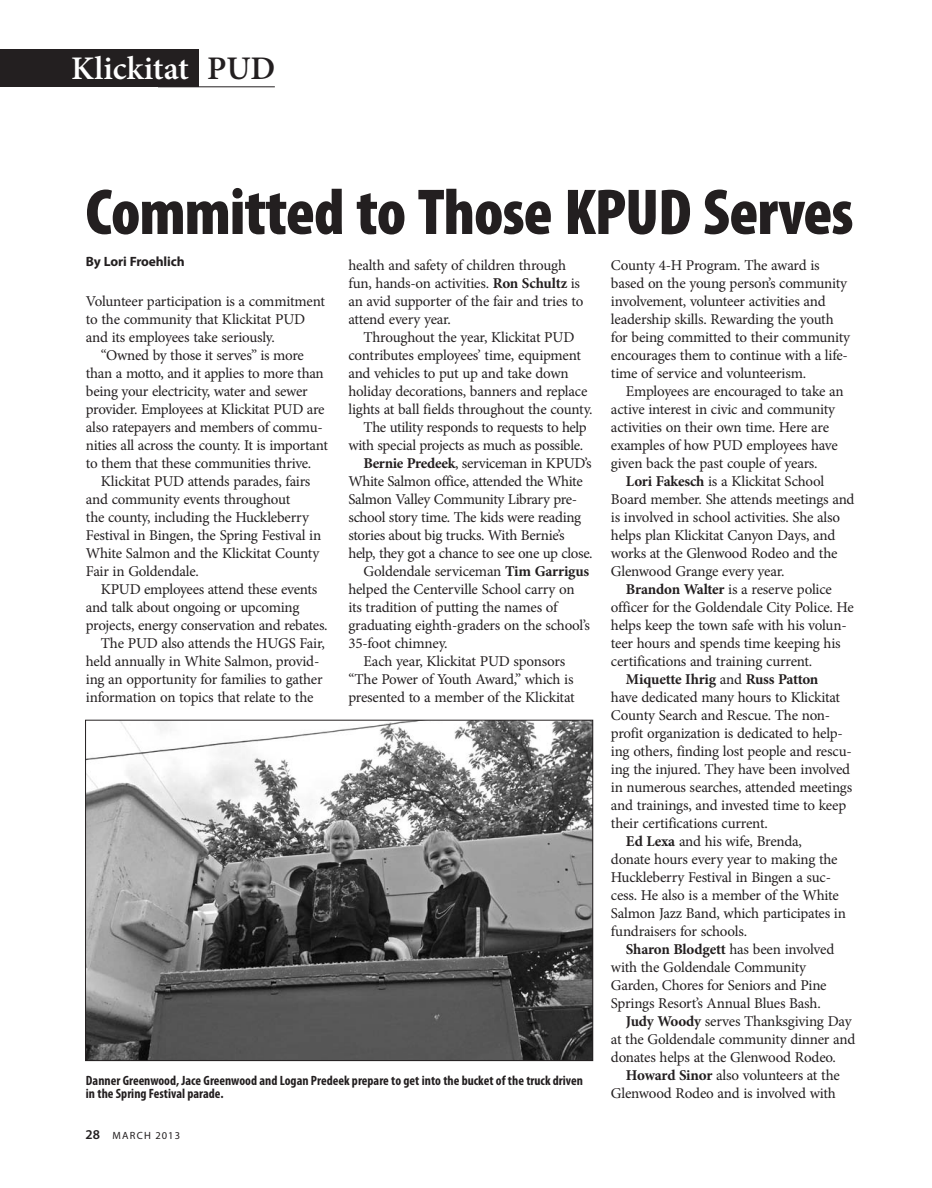
<style>
.page{position:relative;width:932px;height:1188px;background:#fff}
.page>*{position:absolute;margin:0;border:0;box-sizing:border-box;transform-origin:0 0}
.t1{font:900 condensed 65.4px "Myriad Pro";letter-spacing:-.015em;color:#231f20}
.t2{font:600 33px "Minion Pro";color:#fff}
.t3{font:15px/18px "Minion Pro";letter-spacing:-.02em;color:#231f20}
.t4{font:700 15px "Minion Pro";letter-spacing:-.015em;color:#231f20}
.t5{font:700 condensed 13.5px/13.5px "Myriad Pro";color:#231f20}
.t6{font:700 13.5px "Myriad Pro";letter-spacing:-.01em;color:#231f20}
.t7{font:10.5px "Myriad Pro";letter-spacing:.11em;color:#231f20}
.s1{color:#231f20}
.s2{font-weight:700}
.s3{font-weight:400}
.s4{font-weight:600;font-size:13.5px}
</style>
<div class="page">
<img style="left:87px;top:722px;width:504px;height:337px">
<div style="left:0;top:49px;width:198px;height:38px;background:#231f20"></div>
<hr style="left:158px;top:86px;width:117px;height:1px;background:#231f20">
<h2 class="t2" style="left:71px;top:46px;width:206px">Klickitat <span class="s1">PUD</span></h2>
<h1 class="t1" style="left:86px;top:170px;width:769px">Committed to Those KPUD Serves</h1>
<p class="t6" style="left:86px;top:253px;width:100px">By Lori Froehlich</p>
<p class="t3" style="left:86px;top:292px;width:240px">Volunteer participation is a commitment to the community that Klickitat PUD and its employees take seriously.</p>
<p class="t3" style="left:86px;top:346px;width:243px;text-indent:15px">“Owned by those it serves” is more than a motto, and it applies to more than being your electricity, water and sewer provider. Employees at Klickitat PUD are also ratepayers and members of commu&shy;nities all across the county. It is important to them that these communities thrive.</p>
<p class="t3" style="left:86px;top:472px;width:237px;text-indent:15px">Klickitat PUD attends parades, fairs and community events throughout<br>the county, including the Huckleberry Festival in Bingen, the Spring Festival in White Salmon and the Klickitat County Fair in Goldendale.</p>
<p class="t3" style="left:101px;top:580px;width:218px">KPUD employees attend these events</p>
<p class="t3" style="left:86px;top:598px;width:215px">and talk about ongoing or upcoming</p>
<p class="t3" style="left:86px;top:616px;width:243px">projects, energy conservation and rebates.</p>
<p class="t3" style="left:101px;top:634px;width:225px">The PUD also attends the HUGS Fair,</p>
<p class="t3" style="left:86px;top:652px;width:235px">held annually in White Salmon, provid-</p>
<p class="t3" style="left:86px;top:670px;width:238px">ing an opportunity for families to gather</p>
<p class="t3" style="left:86px;top:688px;width:229px">information on topics that relate to the</p>
<p class="t3" style="left:348px;top:256px;width:236px">health and safety of children through fun, hands-on activities. <span class="s2">Ron Schultz</span> is an avid supporter of the fair and tries to attend every year.</p>
<p class="t3" style="left:363px;top:328px;width:212px">Throughout the year, Klickitat PUD</p>
<p class="t3" style="left:348px;top:346px;width:234px">contributes employees’ time, equipment</p>
<p class="t3" style="left:348px;top:364px;width:222px">and vehicles to put up and take down</p>
<p class="t3" style="left:348px;top:382px;width:240px">holiday decorations, banners and replace</p>
<p class="t3" style="left:348px;top:400px;width:246px">lights at ball fields throughout the county.</p>
<p class="t3" style="left:363px;top:418px;width:225px">The utility responds to requests to help</p>
<p class="t3" style="left:348px;top:436px;width:236px">with special projects as much as possible.</p>
<p class="t3" style="left:363px;top:454px;width:230px"><span class="s2">Bernie Predeek</span>, serviceman in KPUD’s</p>
<p class="t3" style="left:348px;top:472px;width:236px">White Salmon office, attended the White</p>
<p class="t3" style="left:348px;top:490px;width:230px">Salmon Valley Community Library pre-</p>
<p class="t3" style="left:348px;top:508px;width:234px">school story time. The kids were reading</p>
<p class="t3" style="left:348px;top:526px;width:218px">stories about big trucks. With Bernie’s</p>
<p class="t3" style="left:348px;top:544px;width:246px">help, they got a chance to see one up close.</p>
<p class="t3" style="left:363px;top:562px;width:227px">Goldendale serviceman <span class="s2">Tim Garrigus</span></p>
<p class="t3" style="left:348px;top:580px;width:228px">helped the Centerville School carry on</p>
<p class="t3" style="left:348px;top:598px;width:211px">its tradition of putting the names of</p>
<p class="t3" style="left:348px;top:616px;width:243px">graduating eighth-graders on the school’s</p>
<p class="t3" style="left:348px;top:634px;width:101px">35-foot chimney.</p>
<p class="t3" style="left:363px;top:652px;width:203px">Each year, Klickitat PUD sponsors</p>
<p class="t3" style="left:348px;top:670px;width:226px">“The Power of Youth Award,” which is</p>
<p class="t3" style="left:348px;top:688px;width:228px">presented to a member of the Klickitat</p>
<p class="t3" style="left:611px;top:256px;width:241px">County 4-H Program. The award is based on the young person’s community involvement, volunteer activities and leadership skills. Rewarding the youth for being committed to their community encourages them to continue with a life&shy;time of service and volunteerism.</p>
<p class="t3" style="left:611px;top:382px;width:234px;text-indent:15px">Employees are encouraged to take an active interest in civic and community activities on their own time. Here are examples of how PUD employees have given back the past couple of years.</p>
<p class="t3" style="left:626px;top:472px;width:200px"><span class="s2">Lori Fakesch</span> is a Klickitat School</p>
<p class="t3" style="left:611px;top:490px;width:245px">Board member. She attends meetings and</p>
<p class="t3" style="left:611px;top:508px;width:231px">is involved in school activities. She also</p>
<p class="t3" style="left:611px;top:526px;width:226px">helps plan Klickitat Canyon Days, and</p>
<p class="t3" style="left:611px;top:544px;width:228px">works at the Glenwood Rodeo and the</p>
<p class="t3" style="left:611px;top:562px;width:175px">Glenwood Grange every year.</p>
<p class="t3" style="left:626px;top:580px;width:207px"><span class="s2">Brandon Walter</span> is a reserve police</p>
<p class="t3" style="left:611px;top:598px;width:244px">officer for the Goldendale City Police. He</p>
<p class="t3" style="left:611px;top:616px;width:237px">helps keep the town safe with his volun-</p>
<p class="t3" style="left:611px;top:634px;width:231px">teer hours and spends time keeping his</p>
<p class="t3" style="left:611px;top:652px;width:203px">certifications and training current.</p>
<p class="t4" style="left:626px;top:669px;width:194px">Miquette Ihrig <span class="s3">and</span> Russ Patton</p>
<p class="t3" style="left:611px;top:688px;width:231px">have dedicated many hours to Klickitat</p>
<p class="t3" style="left:611px;top:706px;width:221px">County Search and Rescue. The non-</p>
<p class="t3" style="left:611px;top:724px;width:233px">profit organization is dedicated to help-</p>
<p class="t3" style="left:611px;top:742px;width:242px">ing others, finding lost people and rescu-</p>
<p class="t3" style="left:611px;top:760px;width:241px">ing the injured. They have been involved</p>
<p class="t3" style="left:611px;top:778px;width:243px">in numerous searches, attended meetings</p>
<p class="t3" style="left:611px;top:796px;width:237px">and trainings, and invested time to keep</p>
<p class="t3" style="left:611px;top:814px;width:158px">their certifications current.</p>
<p class="t3" style="left:626px;top:832px;width:178px"><span class="s2">Ed Lexa</span> and his wife, Brenda,</p>
<p class="t3" style="left:611px;top:850px;width:228px">donate hours every year to making the</p>
<p class="t3" style="left:611px;top:868px;width:222px">Huckleberry Festival in Bingen a suc-</p>
<p class="t3" style="left:611px;top:886px;width:229px">cess. He also is a member of the White</p>
<p class="t3" style="left:611px;top:904px;width:236px">Salmon Jazz Band, which participates in</p>
<p class="t3" style="left:611px;top:922px;width:138px">fundraisers for schools.</p>
<p class="t3" style="left:626px;top:940px;width:210px"><span class="s2">Sharon Blodgett</span> has been involved</p>
<p class="t3" style="left:611px;top:958px;width:197px">with the Goldendale Community</p>
<p class="t3" style="left:611px;top:976px;width:217px">Garden, Chores for Seniors and Pine</p>
<p class="t3" style="left:611px;top:994px;width:211px">Springs Resort’s Annual Blues Bash.</p>
<p class="t3" style="left:626px;top:1012px;width:227px"><span class="s2">Judy Woody</span> serves Thanksgiving Day</p>
<p class="t3" style="left:611px;top:1030px;width:246px">at the Goldendale community dinner and</p>
<p class="t3" style="left:611px;top:1048px;width:226px">donates helps at the Glenwood Rodeo.</p>
<p class="t3" style="left:626px;top:1066px;width:215px"><span class="s2">Howard Sinor</span> also volunteers at the</p>
<p class="t3" style="left:611px;top:1084px;width:226px">Glenwood Rodeo and is involved with</p>
<p class="t5" style="left:86px;top:1073px;width:498px">Danner Greenwood, Jace Greenwood and Logan Predeek prepare to get into the bucket of the truck driven in the Spring Festival parade.</p>
<p class="t7" style="left:86px;top:1129px;width:96px"><span class="s4">28</span> MARCH 2013</p>
</div>
